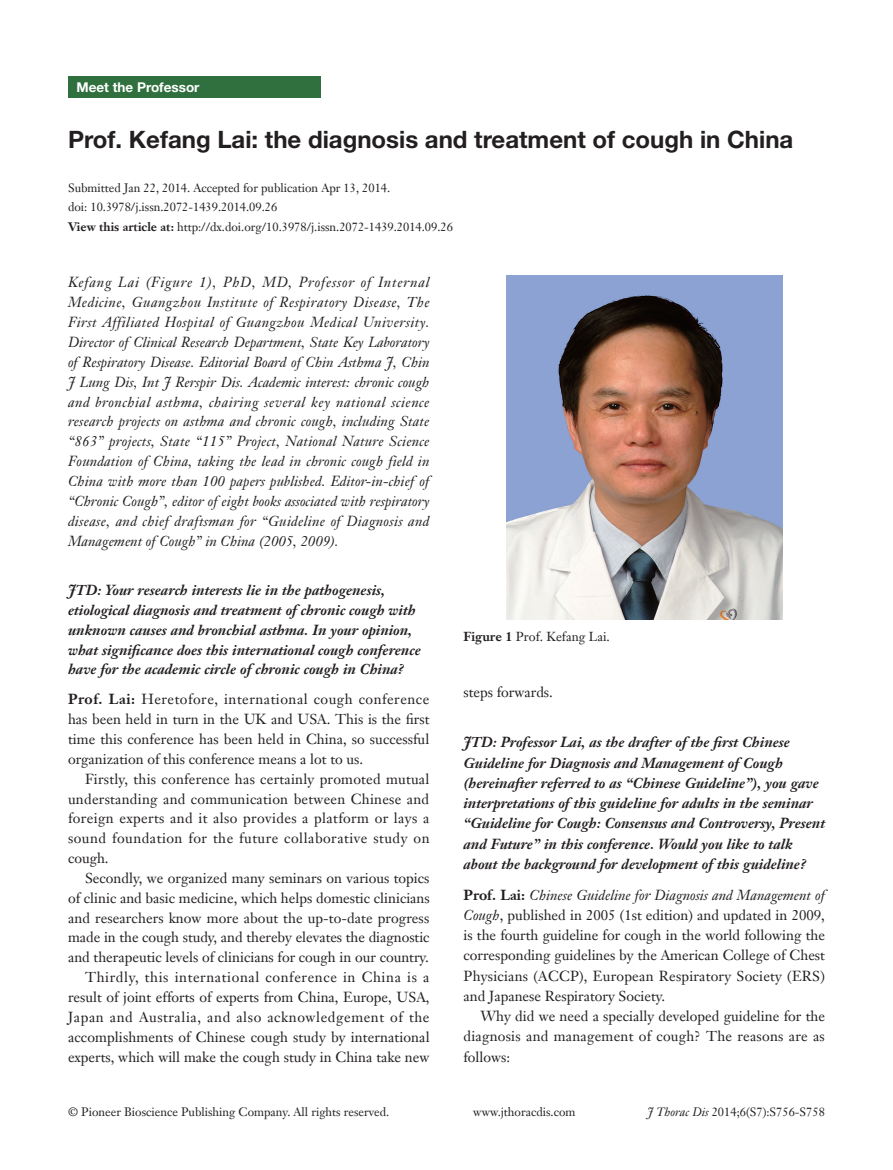
<style>
.page{position:relative;width:893px;height:1170px;background:#fff}
.page>*{position:absolute;margin:0;border:0;box-sizing:border-box;transform-origin:0 0}
.文题{font:700 24px "Helvetica Neue LT Pro";color:#231f20}
.t1{font:14.25px/19.8px "Janson Text LT";color:#231f20;text-align:justify}
.t2{font:italic 14.25px/19.8px "Janson Text LT";color:#231f20;text-align:justify}
.二级标题斜体-6_5{font:italic 700 14.25px/20.2px "Janson Text LT";color:#231f20}
.栏目{font:700 13.5px "Helvetica Neue LT Pro";color:#fff}
.t3{font:12.75px "Janson Text LT";color:#231f20}
.t4{font:12px "Janson Text LT";color:#231f20}
.s1{font-weight:700}
.s2{font-style:italic}
</style>
<div class="page">
<div style="left:68px;top:77px;width:252px;height:21px;background:#30703e"></div>
<img style="left:506px;top:275px;width:276px;height:344px">
<p class="栏目" style="left:77px;top:79px;width:125px">Meet the Professor</p>
<p class="文题" style="left:68px;top:124px;width:727px">Prof. Kefang Lai: the diagnosis and treatment of cough in China</p>
<p class="t4" style="left:68px;top:180px;width:324px">Submitted Jan 22, 2014. Accepted for publication Apr 13, 2014.</p>
<p class="t4" style="left:68px;top:200px;width:211px">doi: 10.3978/j.issn.2072-1439.2014.09.26</p>
<p class="t4" style="left:68px;top:219px;width:386px"><span class="s1">View this article at:</span> http://dx.doi.org/10.3978/j.issn.2072-1439.2014.09.26</p>
<p class="t2" style="left:68px;top:273px;width:363px">Kefang Lai (Figure 1), PhD, MD, Professor of Internal Medicine, Guangzhou Institute of Respiratory Disease, The First Affiliated Hospital of Guangzhou Medical University.<br>Director of Clinical Research Department, State Key Laboratory of Respiratory Disease. Editorial Board of Chin Asthma J, Chin J Lung Dis, Int J Rerspir Dis. Academic interest: chronic cough and bronchial asthma, chairing several key national science research projects on asthma and chronic cough, including State “863” projects, State “115” Project, National Nature Science Foundation of China, taking the lead in chronic cough field in China with more than 100 papers published. Editor-in-chief of “Chronic Cough”, editor of eight books associated with respiratory disease, and chief draftsman for “Guideline of Diagnosis and Management of Cough” in China (2005, 2009).</p>
<p class="二级标题斜体-6_5" style="left:68px;top:580px;width:354px;line-height:19.8px">JTD: Your research interests lie in the pathogenesis, etiological diagnosis and treatment of chronic cough with unknown causes and bronchial asthma. In your opinion, what significance does this international cough conference have for the academic circle of chronic cough in China?</p>
<p class="t1" style="left:68px;top:689px;width:363px"><span class="s1">Prof. Lai:</span> Heretofore, international cough conference has been held in turn in the UK and USA. This is the first time this conference has been held in China, so successful organization of this conference means a lot to us.</p>
<p class="t1" style="left:68px;top:768px;width:363px;text-indent:17px">Firstly, this conference has certainly promoted mutual understanding and communication between Chinese and foreign experts and it also provides a platform or lays a sound foundation for the future collaborative study on cough.</p>
<p class="t1" style="left:68px;top:867px;width:363px;text-indent:17px">Secondly, we organized many seminars on various topics of clinic and basic medicine, which helps domestic clinicians and researchers know more about the up-to-date progress made in the cough study, and thereby elevates the diagnostic and therapeutic levels of clinicians for cough in our country.</p>
<p class="t1" style="left:68px;top:967px;width:363px;text-indent:17px">Thirdly, this international conference in China is a result of joint efforts of experts from China, Europe, USA, Japan and Australia, and also acknowledgement of the accomplishments of Chinese cough study by international experts, which will make the cough study in China take new</p>
<p class="t3" style="left:463px;top:628px;width:148px"><span class="s1">Figure 1</span> Prof. Kefang Lai.</p>
<p class="t1" style="left:463px;top:682px;width:91px">steps forwards.</p>
<p class="二级标题斜体-6_5" style="left:463px;top:732px;width:363px">JTD: Professor Lai, as the drafter of the first Chinese Guideline for Diagnosis and Management of Cough (hereinafter referred to as “Chinese Guideline”), you gave interpretations of this guideline for adults in the seminar “Guideline for Cough: Consensus and Controversy, Present and Future” in this conference. Would you like to talk about the background for development of this guideline?</p>
<p class="t1" style="left:463px;top:884px;width:363px;line-height:20.2px"><span class="s1">Prof. Lai:</span> <span class="s2">Chinese Guideline for Diagnosis and Management of Cough</span>, published in 2005 (1st edition) and updated in 2009, is the fourth guideline for cough in the world following the corresponding guidelines by the American College of Chest Physicians (ACCP), European Respiratory Society (ERS) and Japanese Respiratory Society.</p>
<p class="t1" style="left:463px;top:1005px;width:363px;line-height:20.2px;text-indent:17px">Why did we need a specially developed guideline for the diagnosis and management of cough? The reasons are as follows:</p>
<p class="t4" style="left:68px;top:1104px;width:323px">© Pioneer Bioscience Publishing Company. All rights reserved.</p>
<p class="t4" style="left:473px;top:1104px;width:104px">www.jthoracdis.com</p>
<p class="t4" style="left:647px;top:1104px;width:179px"><span class="s2">J Thorac Dis</span> 2014;6(S7):S756-S758</p>
</div>
